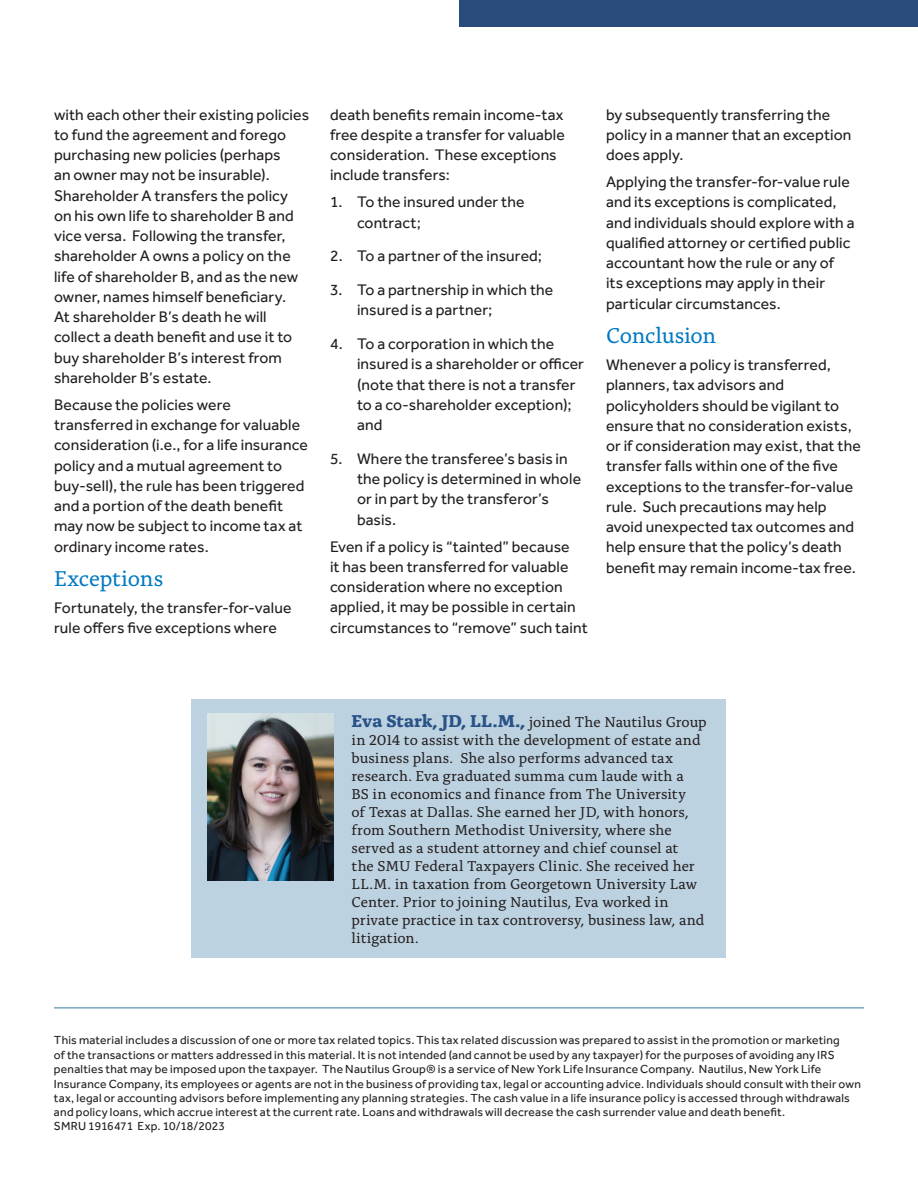
<style>
.page{position:relative;width:918px;height:1188px;background:#fff}
.page>*{position:absolute;margin:0;border:0;box-sizing:border-box;transform-origin:0 0}
.body_effra_10_12{font:22.5px "Alda Pro";letter-spacing:-.015em;color:#0079c2}
.body_effra_10_12-2{font:15.75px/20.2px "Effra Pro";letter-spacing:.01em;color:#231f20}
.t1{font:15px/18px "Alda Pro";color:#231f20}
.Fine_Print{font:12px/14.4px "Effra Pro";letter-spacing:.02em;color:#231f20}
.s1{font-weight:700;font-size:18px;color:#295286}
</style>
<div class="page">
<div style="left:192px;top:699px;width:534px;height:259px;background:#bdd2e0"></div>
<img style="left:208px;top:714px;width:125px;height:166px">
<div style="left:459px;top:0;width:459px;height:27px;background:#294b7b"></div>
<hr style="left:54px;top:1007px;width:810px;height:2px;background:#7ba5c0">
<p class="body_effra_10_12-2" style="left:54px;top:104px;width:257px">with each other their existing policies to fund the agreement and forego purchasing new policies (perhaps<br>an owner may not be insurable).<br>Shareholder A transfers the policy on his own life to shareholder B and vice versa. Following the transfer, shareholder A owns a policy on the life of shareholder B, and as the new owner, names himself beneficiary.<br>At shareholder B’s death he will collect a death benefit and use it to buy shareholder B’s interest from shareholder B’s estate.</p>
<p class="body_effra_10_12-2" style="left:54px;top:394px;width:255px">Because the policies were transferred in exchange for valuable consideration (i.e., for a life insurance policy and a mutual agreement to buy-sell), the rule has been triggered and a portion of the death benefit may now be subject to income tax at ordinary income rates.</p>
<p class="body_effra_10_12" style="left:54px;top:562px;width:111px">Exceptions</p>
<p class="body_effra_10_12-2" style="left:54px;top:598px;width:239px">Fortunately, the transfer-for-value rule offers five exceptions where</p>
<p class="body_effra_10_12-2" style="left:330px;top:104px;width:236px">death benefits remain income-tax free despite a transfer for valuable consideration. These exceptions include transfers:</p>
<p class="body_effra_10_12-2" style="left:357px;top:192px;width:169px;text-indent:-27px">1. To the insured under the contract;</p>
<p class="body_effra_10_12-2" style="left:330px;top:246px;width:214px">2. To a partner of the insured;</p>
<p class="body_effra_10_12-2" style="left:357px;top:280px;width:198px;text-indent:-27px">3. To a partnership in which the insured is a partner;</p>
<p class="body_effra_10_12-2" style="left:357px;top:334px;width:229px;text-indent:-27px">4. To a corporation in which the insured is a shareholder or officer (note that there is not a transfer to a co-shareholder exception); and</p>
<p class="body_effra_10_12-2" style="left:357px;top:448px;width:226px;text-indent:-27px">5. Where the transferee’s basis in the policy is determined in whole or in part by the transferor’s basis.</p>
<p class="body_effra_10_12-2" style="left:330px;top:536px;width:259px">Even if a policy is “tainted” because<br>it has been transferred for valuable consideration where no exception applied, it may be possible in certain circumstances to “remove” such taint</p>
<p class="body_effra_10_12-2" style="left:606px;top:104px;width:247px">by subsequently transferring the policy in a manner that an exception does apply.</p>
<p class="body_effra_10_12-2" style="left:606px;top:172px;width:250px">Applying the transfer-for-value rule and its exceptions is complicated, and individuals should explore with a qualified attorney or certified public accountant how the rule or any of its exceptions may apply in their particular circumstances.</p>
<p class="body_effra_10_12" style="left:606px;top:319px;width:112px">Conclusion</p>
<p class="body_effra_10_12-2" style="left:606px;top:355px;width:256px">Whenever a policy is transferred, planners, tax advisors and policyholders should be vigilant to ensure that no consideration exists, or if consideration may exist, that the transfer falls within one of the five exceptions to the transfer-for-value rule. Such precautions may help avoid unexpected tax outcomes and help ensure that the policy’s death benefit may remain income-tax free.</p>
<p class="t1" style="left:352px;top:712px;width:357px"><span class="s1">Eva Stark, JD, LL.M.,</span> joined The Nautilus Group in 2014 to assist with the development of estate and business plans. She also performs advanced tax research. Eva graduated summa cum laude with a<br>BS in economics and finance from The University<br>of Texas at Dallas. She earned her JD, with honors, from Southern Methodist University, where she served as a student attorney and chief counsel at<br>the SMU Federal Taxpayers Clinic. She received her LL.M. in taxation from Georgetown University Law Center. Prior to joining Nautilus, Eva worked in private practice in tax controversy, business law, and litigation.</p>
<p class="Fine_Print" style="left:54px;top:1033px;width:808px">This material includes a discussion of one or more tax related topics. This tax related discussion was prepared to assist in the promotion or marketing<br>of the transactions or matters addressed in this material. It is not intended (and cannot be used by any taxpayer) for the purposes of avoiding any IRS penalties that may be imposed upon the taxpayer. The Nautilus Group® is a service of New York Life Insurance Company. Nautilus, New York Life Insurance Company, its employees or agents are not in the business of providing tax, legal or accounting advice. Individuals should consult with their own tax, legal or accounting advisors before implementing any planning strategies. The cash value in a life insurance policy is accessed through withdrawals and policy loans, which accrue interest at the current rate. Loans and withdrawals will decrease the cash surrender value and death benefit.</p>
<p class="Fine_Print" style="left:54px;top:1119px;width:172px">SMRU 1916471 Exp. 10/18/2023</p>
</div>
